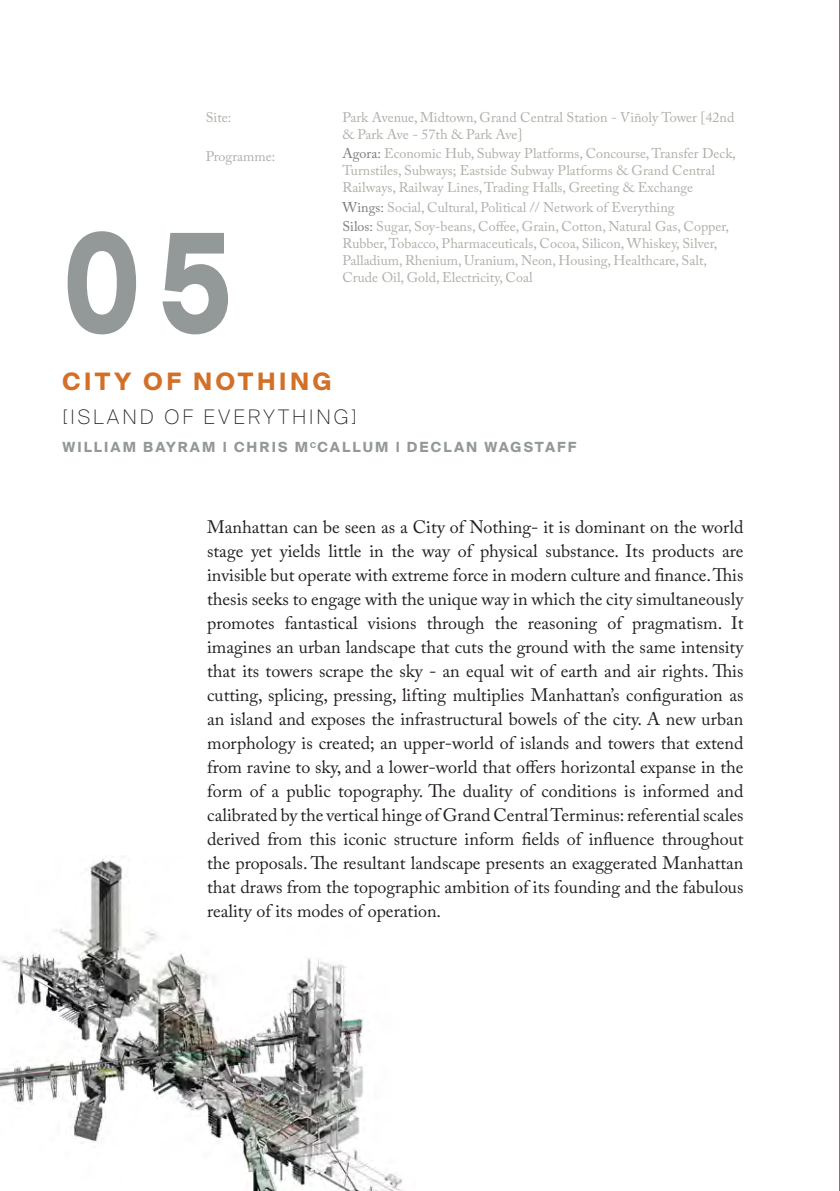
<style>
.page{position:relative;width:840px;height:1191px;background:#fff}
.page>*{position:absolute;margin:0;border:0;box-sizing:border-box;transform-origin:0 0}
.PROJECT_number{font:700 137.6px "Suisse Intl";color:#939998;scale:.8 1}
.PROJECT_title{font:700 24px "Suisse Intl";letter-spacing:.15em;color:#d37028}
.PROJECT_title-2{font:100 20px "Suisse Intl";letter-spacing:.15em;color:#231f20}
.BODY_text{font:18px/24px "Adobe Caslon Pro";color:#231f20;text-align:justify}
.BODY_text-2{font:14px/16.8px "Adobe Caslon Pro";color:#adb1a8}
.PROJECT_student_name{font:700 14px "Suisse Intl";letter-spacing:.15em;color:#939998}
.s1{color:#7b7b7b}
</style>
<div class="page">
<img style="left:0;top:858px;width:402px;height:333px">
<hr style="left:839px;top:0;width:1px;height:1191px;background:#231f20">
<p class="BODY_text-2" style="left:342px;top:109px;width:393px">Park Avenue, Midtown, Grand Central Station - Viñoly Tower [42nd &amp; Park Ave - 57th &amp; Park Ave]</p>
<p class="BODY_text-2" style="left:342px;top:145px;width:394px"><span class="s1">Agora:</span> Economic Hub, Subway Platforms, Concourse, Transfer Deck,<br>Turnstiles, Subways; Eastside Subway Platforms &amp; Grand Central<br>Railways, Railway Lines, Trading Halls, Greeting &amp; Exchange</p>
<p class="BODY_text-2" style="left:342px;top:198px;width:333px"><span class="s1">Wings:</span> Social, Cultural, Political // Network of Everything</p>
<p class="BODY_text-2" style="left:342px;top:218px;width:388px"><span class="s1">Silos:</span> Sugar, Soy-beans, Coffee, Grain, Cotton, Natural Gas, Copper, Rubber, Tobacco, Pharmaceuticals, Cocoa, Silicon, Whiskey, Silver, Palladium, Rhenium, Uranium, Neon, Housing, Healthcare, Salt, Crude Oil, Gold, Electricity, Coal</p>
<p class="BODY_text-2" style="left:206px;top:109px;width:27px">Site:</p>
<p class="BODY_text-2" style="left:206px;top:148px;width:71px">Programme:</p>
<p class="PROJECT_number" style="left:62px;top:204px;width:214px">05</p>
<p class="PROJECT_title" style="left:62px;top:367px;width:270px">CITY OF NOTHING</p>
<p class="PROJECT_title-2" style="left:62px;top:405px;width:296px">[ISLAND OF EVERYTHING]</p>
<p class="PROJECT_student_name" style="left:62px;top:439px;width:515px">WILLIAM BAYRAM | CHRIS M<sup>C</sup>CALLUM | DECLAN WAGSTAFF</p>
<p class="BODY_text" style="left:207px;top:514px;width:537px">Manhattan can be seen as a City of Nothing- it is dominant on the world stage yet yields little in the way of physical substance. Its products are invisible but operate with extreme force in modern culture and finance. This thesis seeks to engage with the unique way in which the city simultaneously promotes fantastical visions through the reasoning of pragmatism. It imagines an urban landscape that cuts the ground with the same intensity that its towers scrape the sky - an equal wit of earth and air rights. This cutting, splicing, pressing, lifting multiplies Manhattan’s configuration as an island and exposes the infrastructural bowels of the city. A new urban morphology is created; an upper-world of islands and towers that extend from ravine to sky, and a lower-world that offers horizontal expanse in the form of a public topography. The duality of conditions is informed and calibrated by the vertical hinge of Grand Central Terminus: referential scales derived from this iconic structure inform fields of influence throughout the proposals. The resultant landscape presents an exaggerated Manhattan that draws from the topographic ambition of its founding and the fabulous reality of its modes of operation.</p>
</div>
